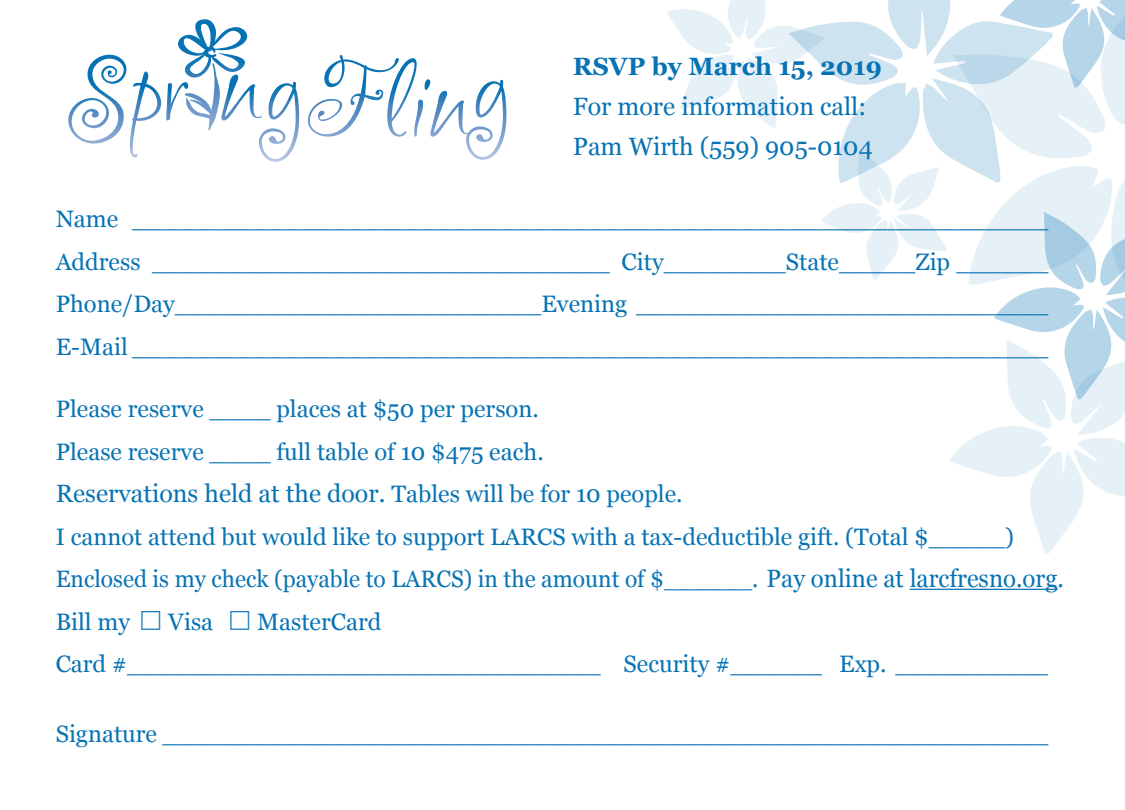
<style>
.page{position:relative;width:1125px;height:810px;background:#fff}
.page>*{position:absolute;margin:0;border:0;box-sizing:border-box;transform-origin:0 0}
.t1{font:25px/40px "Georgia";color:#0873b4}
.t2{font:700 25px "Georgia";color:#0873b4}
.t3{font:23.75px/42.5px "Georgia";color:#0873b4}
.s1{font-size:23.75px}
.s2{font-size:25px}
</style>
<div class="page">
<svg style="left:666px;top:0;width:459px;height:554px"></svg>
<hr style="left:910px;top:589px;width:148px;height:1px;background:#0873b4">
<svg style="left:308px;top:55px;width:198px;height:105px"></svg>
<svg style="left:68px;top:19px;width:231px;height:143px"></svg>
<p class="t2" style="left:573px;top:47px;width:311px">RSVP by March 15, 2019</p>
<p class="t1" style="left:573px;top:86px;width:302px">For more information call:<br>Pam Wirth (559) 905-0104</p>
<p class="t3" style="left:56px;top:198px;width:994px;text-align:justify">Name ____________________________________________________________ Address ______________________________ City________State_____Zip ______ Phone/Day________________________Evening ___________________________ E-Mail ____________________________________________________________</p>
<p class="t3" style="left:56px;top:388px;width:490px">Please reserve ____ places at $50 per person.<br>Please reserve ____ full table of 10 $475 each.</p>
<p class="t1" style="left:56px;top:473px;width:628px">Reservations held at the door. <span class="s1">Tables will be for 10 people.</span></p>
<p class="t3" style="left:56px;top:515px;width:1010px">I cannot attend but would like to support LARCS with a tax-deductible gift. (Total $_____)<br>Enclosed is my check (payable to LARCS) in the amount of $______. <span class="s2">Pay online at larcfresno.org.<br></span>Bill my</p>
<p class="t3" style="left:56px;top:600px;width:994px;text-indent:201px">MasterCard<br>Card #_______________________________ Security #______ Exp. __________</p>
<p class="t3" style="left:168px;top:600px;width:47px">Visa</p>
<p class="t3" style="left:56px;top:713px;width:994px">Signature __________________________________________________________</p>
</div>
